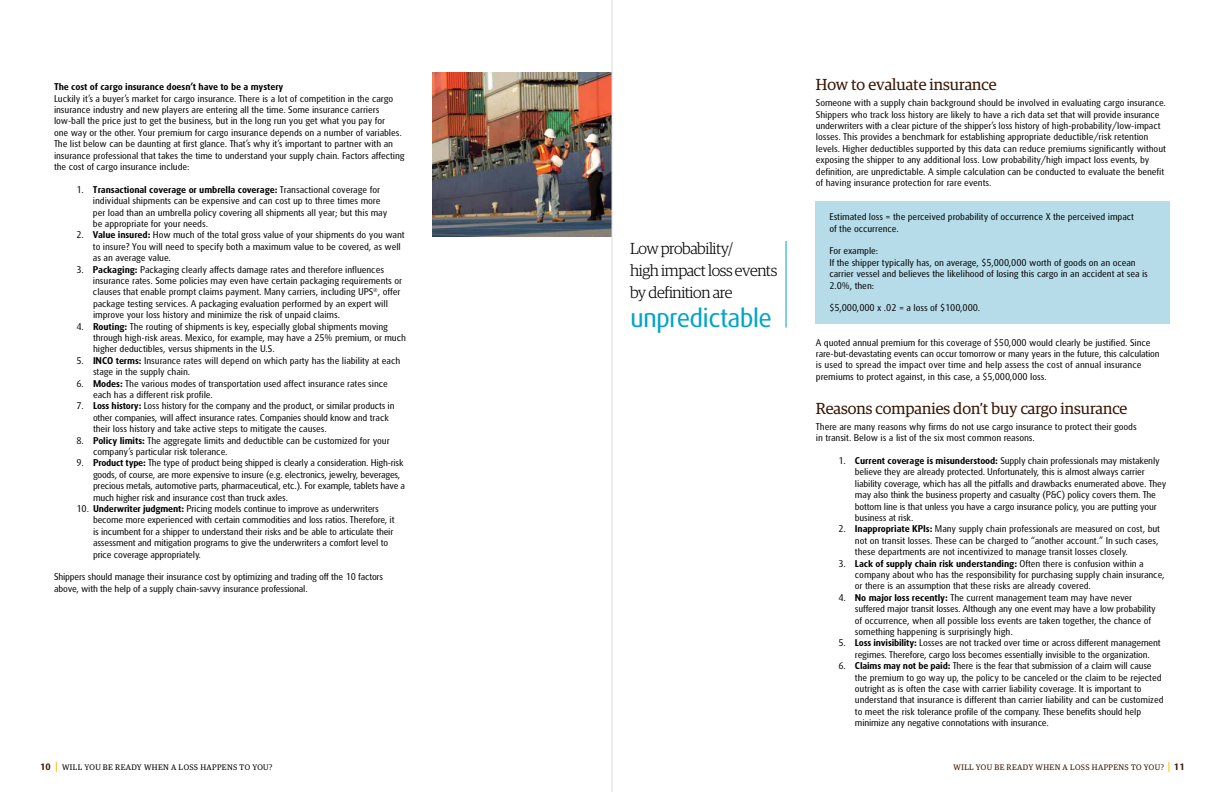
<style>
.page{position:relative;width:1224px;height:792px;background:#fff}
.page>*{position:absolute;margin:0;border:0;box-sizing:border-box;transform-origin:0 0}
.t1{font:27px "UPS Sans";letter-spacing:-.03em;color:#00a4c7}
.t2{font:16px "Guardian Egyp";color:#371400}
.t3{font:300 16px/22px "Guardian Egyp";letter-spacing:-.025em;color:#000}
.t4{font:9.5px/11.4px "UPS Sans";letter-spacing:-.01em;color:#000}
.t5{font:700 9.5px "UPS Sans";letter-spacing:-.01em;color:#000}
.t6{font:700 9px "UPS Sans";color:#371400}
.t7{font:8px "Guardian Egyp";letter-spacing:.055em;color:#371400}
.t8{font:8px "Guardian Egyp";letter-spacing:.055em;color:#000}
.s1{font-weight:700}
.s2{font-family:"UPS Sans";font-weight:700;font-size:9px}
</style>
<div class="page">
<div style="left:816px;top:202px;width:354px;height:122px;background:#b7dce9"></div>
<img style="left:432px;top:72px;width:180px;height:165px">
<hr style="left:786px;top:241px;width:1px;height:87px;background:#00a4c7">
<hr style="left:612px;top:0;width:1px;height:792px;background:#dcddde">
<p class="t5" style="left:54px;top:81px;width:231px">The cost of cargo insurance doesn’t have to be a mystery</p>
<p class="t4" style="left:54px;top:93px;width:352px">Luckily it’s a buyer’s market for cargo insurance. There is a lot of competition in the cargo insurance industry and new players are entering all the time. Some insurance carriers low-ball the price just to get the business, but in the long run you get what you pay for<br>one way or the other. Your premium for cargo insurance depends on a number of variables.<br>The list below can be daunting at first glance. That’s why it’s important to partner with an insurance professional that takes the time to understand your supply chain. Factors affecting the cost of cargo insurance include:</p>
<p class="t4" style="left:93px;top:184px;width:296px;text-indent:-17px">1. <span class="s1">Transactional coverage or umbrella coverage:</span> Transactional coverage for individual shipments can be expensive and can cost up to three times more per load than an umbrella policy covering all shipments all year; but this may be appropriate for your needs.</p>
<p class="t4" style="left:93px;top:229px;width:313px;text-indent:-17px">2. <span class="s1">Value insured:</span> How much of the total gross value of your shipments do you want to insure? You will need to specify both a maximum value to be covered, as well as an average value.</p>
<p class="t4" style="left:93px;top:264px;width:311px;text-indent:-17px">3. <span class="s1">Packaging:</span> Packaging clearly affects damage rates and therefore influences insurance rates. Some policies may even have certain packaging requirements or clauses that enable prompt claims payment. Many carriers, including UPS<sup>®</sup>, offer package testing services. A packaging evaluation performed by an expert will improve your loss history and minimize the risk of unpaid claims.</p>
<p class="t4" style="left:93px;top:321px;width:315px;text-indent:-17px">4. <span class="s1">Routing:</span> The routing of shipments is key, especially global shipments moving through high-risk areas. Mexico, for example, may have a 25% premium, or much higher deductibles, versus shipments in the U.S.</p>
<p class="t4" style="left:93px;top:355px;width:309px;text-indent:-17px">5. <span class="s1">INCO terms:</span> Insurance rates will depend on which party has the liability at each stage in the supply chain.</p>
<p class="t4" style="left:93px;top:378px;width:296px;text-indent:-17px">6. <span class="s1">Modes:</span> The various modes of transportation used affect insurance rates since each has a different risk profile.</p>
<p class="t4" style="left:93px;top:400px;width:303px;text-indent:-17px">7. <span class="s1">Loss history:</span> Loss history for the company and the product, or similar products in other companies, will affect insurance rates. Companies should know and track their loss history and take active steps to mitigate the causes.</p>
<p class="t4" style="left:93px;top:435px;width:298px;text-indent:-17px">8. <span class="s1">Policy limits:</span> The aggregate limits and deductible can be customized for your company’s particular risk tolerance.</p>
<p class="t4" style="left:93px;top:457px;width:314px;text-indent:-17px">9. <span class="s1">Product type:</span> The type of product being shipped is clearly a consideration. High-risk goods, of course, are more expensive to insure (e.g. electronics, jewelry, beverages, precious metals, automotive parts, pharmaceutical, etc.). For example, tablets have a much higher risk and insurance cost than truck axles.</p>
<p class="t4" style="left:93px;top:503px;width:303px;text-indent:-17px">10. <span class="s1">Underwriter judgment:</span> Pricing models continue to improve as underwriters become more experienced with certain commodities and loss ratios. Therefore, it is incumbent for a shipper to understand their risks and be able to articulate their assessment and mitigation programs to give the underwriters a comfort level to price coverage appropriately.</p>
<p class="t4" style="left:54px;top:571px;width:331px">Shippers should manage their insurance cost by optimizing and trading off the 10 factors above, with the help of a supply chain-savvy insurance professional.</p>
<h2 class="t3" style="left:630px;top:236px;width:149px">Low probability/<br>high impact loss events by definition are</h2>
<h1 class="t1" style="left:630px;top:301px;width:144px">unpredictable</h1>
<h2 class="t2" style="left:816px;top:74px;width:182px">How to evaluate insurance</h2>
<p class="t4" style="left:816px;top:97px;width:352px">Someone with a supply chain background should be involved in evaluating cargo insurance.<br>Shippers who track loss history are likely to have a rich data set that will provide insurance underwriters with a clear picture of the shipper’s loss history of high-probability/low-impact losses. This provides a benchmark for establishing appropriate deductible/risk retention levels. Higher deductibles supported by this data can reduce premiums significantly without exposing the shipper to any additional loss. Low probability/high impact loss events, by definition, are unpredictable. A simple calculation can be conducted to evaluate the benefit of having insurance protection for rare events.</p>
<p class="t4" style="left:829px;top:211px;width:306px">Estimated loss = the perceived probability of occurrence X the perceived impact of the occurrence.</p>
<p class="t4" style="left:829px;top:245px;width:320px">For example:<br>If the shipper typically has, on average, $5,000,000 worth of goods on an ocean carrier vessel and believes the likelihood of losing this cargo in an accident at sea is 2.0%, then:</p>
<p class="t4" style="left:829px;top:302px;width:152px">$5,000,000 x .02 = a loss of $100,000.</p>
<p class="t4" style="left:816px;top:337px;width:345px">A quoted annual premium for this coverage of $50,000 would clearly be justified. Since rare-but-devastating events can occur tomorrow or many years in the future, this calculation is used to spread the impact over time and help assess the cost of annual insurance premiums to protect against, in this case, a $5,000,000 loss.</p>
<h2 class="t2" style="left:816px;top:397px;width:313px">Reasons companies don’t buy cargo insurance</h2>
<p class="t4" style="left:816px;top:421px;width:322px">There are many reasons why firms do not use cargo insurance to protect their goods in transit. Below is a list of the six most common reasons.</p>
<p class="t4" style="left:855px;top:455px;width:313px;text-indent:-17px">1. <span class="s1">Current coverage is misunderstood:</span> Supply chain professionals may mistakenly believe they are already protected. Unfortunately, this is almost always carrier liability coverage, which has all the pitfalls and drawbacks enumerated above. They may also think the business property and casualty (P&amp;C) policy covers them. The bottom line is that unless you have a cargo insurance policy, you are putting your business at risk.</p>
<p class="t4" style="left:855px;top:523px;width:307px;text-indent:-17px">2. <span class="s1">Inappropriate KPIs:</span> Many supply chain professionals are measured on cost, but not on transit losses. These can be charged to “another account.” In such cases, these departments are not incentivized to manage transit losses closely.</p>
<p class="t4" style="left:855px;top:558px;width:311px;text-indent:-17px">3. <span class="s1">Lack of supply chain risk understanding:</span> Often there is confusion within a company about who has the responsibility for purchasing supply chain insurance, or there is an assumption that these risks are already covered.</p>
<p class="t4" style="left:855px;top:592px;width:302px;text-indent:-17px">4. <span class="s1">No major loss recently:</span> The current management team may have never suffered major transit losses. Although any one event may have a low probability of occurrence, when all possible loss events are taken together, the chance of something happening is surprisingly high.</p>
<p class="t4" style="left:855px;top:637px;width:307px;text-indent:-17px">5. <span class="s1">Loss invisibility:</span> Losses are not tracked over time or across different management regimes. Therefore, cargo loss becomes essentially invisible to the organization.</p>
<p class="t4" style="left:855px;top:660px;width:310px;text-indent:-17px">6. <span class="s1">Claims may not be paid:</span> There is the fear that submission of a claim will cause the premium to go way up, the policy to be canceled or the claim to be rejected outright as is often the case with carrier liability coverage. It is important to understand that insurance is different than carrier liability and can be customized to meet the risk tolerance profile of the company. These benefits should help minimize any negative connotations with insurance.</p>
<p class="t6" style="left:40px;top:762px;width:12px">10</p>
<p class="t8" style="left:62px;top:761px;width:212px">WILL YOU BE READY WHEN A LOSS HAPPENS TO YOU?</p>
<p class="t7" style="left:953px;top:761px;width:233px">WILL YOU BE READY WHEN A LOSS HAPPENS TO YOU? <span class="s2">11</span></p>
</div>
